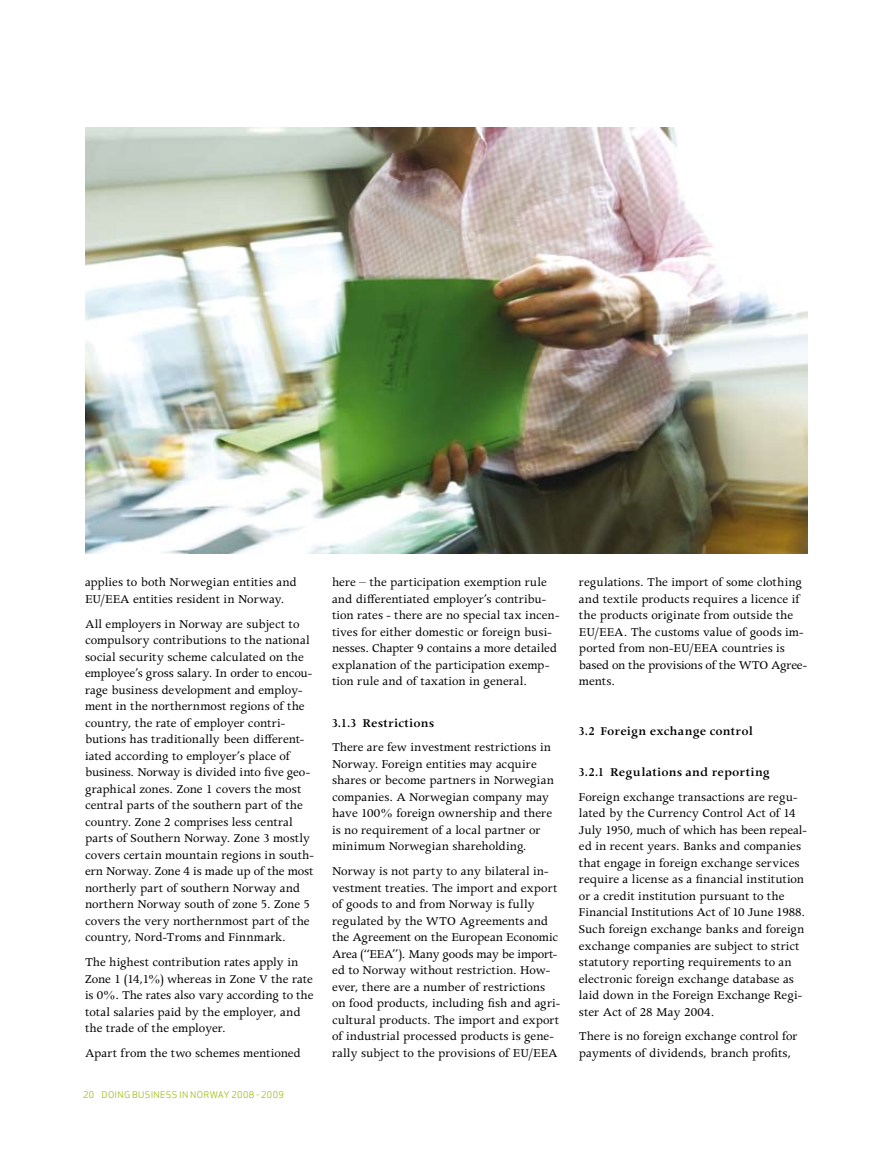
<style>
.page{position:relative;width:893px;height:1149px;background:#fff}
.page>*{position:absolute;margin:0;border:0;box-sizing:border-box;transform-origin:0 0}
.t1{font:13.5px/16.5px "Apollo MT Std";color:#000}
.t2{font:600 13.5px "Apollo MT Std";letter-spacing:.005em;color:#000;scale:.9 1}
.t3{font:9px "Apex Sans Book T";letter-spacing:.035em;color:#97be0d}
</style>
<div class="page">
<img style="left:85px;top:128px;width:723px;height:425px">
<p class="t1" style="left:85px;top:574px;width:213px">applies to both Norwegian entities and<br>EU/EEA entities resident in Norway.</p>
<p class="t1" style="left:85px;top:616px;width:230px">All employers in Norway are subject to compulsory contributions to the national social security scheme calculated on the employee’s gross salary. In order to encou&shy;rage business development and employ&shy;ment in the northernmost regions of the country, the rate of employer contri&shy;butions has traditionally been different&shy;iated according to employer’s place of business. Norway is divided into five geo&shy;graphical zones. Zone 1 covers the most central parts of the southern part of the country. Zone 2 comprises less central parts of Southern Norway. Zone 3 mostly covers certain mountain regions in south&shy;ern Norway. Zone 4 is made up of the most northerly part of southern Norway and northern Norway south of zone 5. Zone 5 covers the very northernmost part of the country, Nord-Troms and Finnmark.</p>
<p class="t1" style="left:85px;top:954px;width:230px">The highest contribution rates apply in Zone 1 (14,1%) whereas in Zone V the rate is 0%. The rates also vary according to the total salaries paid by the employer, and the trade of the employer.</p>
<p class="t1" style="left:85px;top:1045px;width:217px">Apart from the two schemes mentioned</p>
<p class="t3" style="left:83px;top:1088px;width:202px">20 DOING BUSINESS IN NORWAY 2008 - 2009</p>
<p class="t1" style="left:332px;top:574px;width:229px">here – the participation exemption rule and differentiated employer’s contribu&shy;tion rates - there are no special tax incen&shy;tives for either domestic or foreign busi&shy;nesses. Chapter 9 contains a more detailed explanation of the participation exemp&shy;tion rule and of taxation in general.</p>
<p class="t2" style="left:332px;top:715px;width:115px">3.1.3 Restrictions</p>
<p class="t1" style="left:332px;top:739px;width:223px">There are few investment restrictions in Norway. Foreign entities may acquire shares or become partners in Norwegian companies. A Norwegian company may have 100% foreign ownership and there is no requirement of a local partner or minimum Norwegian shareholding.</p>
<p class="t1" style="left:332px;top:863px;width:230px">Norway is not party to any bilateral in&shy;vestment treaties. The import and export of goods to and from Norway is fully regulated by the WTO Agreements and the Agreement on the European Economic Area (“EEA”). Many goods may be import&shy;ed to Norway without restriction. How&shy;ever, there are a number of restrictions on food products, including fish and agri&shy;cultural products. The import and export of industrial processed products is gene&shy;rally subject to the provisions of EU/EEA</p>
<p class="t1" style="left:579px;top:574px;width:230px">regulations. The import of some clothing and textile products requires a licence if the products originate from outside the EU/EEA. The customs value of goods im&shy;ported from non-EU/EEA countries is based on the provisions of the WTO Agree&shy;ments.</p>
<p class="t2" style="left:579px;top:723px;width:195px">3.2 Foreign exchange control</p>
<p class="t2" style="left:579px;top:764px;width:214px">3.2.1 Regulations and reporting</p>
<p class="t1" style="left:579px;top:789px;width:229px">Foreign exchange transactions are regu&shy;lated by the Currency Control Act of 14<br>July 1950, much of which has been repeal&shy;ed in recent years. Banks and companies that engage in foreign exchange services require a license as a financial institution or a credit institution pursuant to the Financial Institutions Act of 10 June 1988.<br>Such foreign exchange banks and foreign exchange companies are subject to strict statutory reporting requirements to an electronic foreign exchange database as laid down in the Foreign Exchange Regi&shy;ster Act of 28 May 2004.</p>
<p class="t1" style="left:579px;top:1028px;width:220px">There is no foreign exchange control for payments of dividends, branch profits,</p>
</div>
